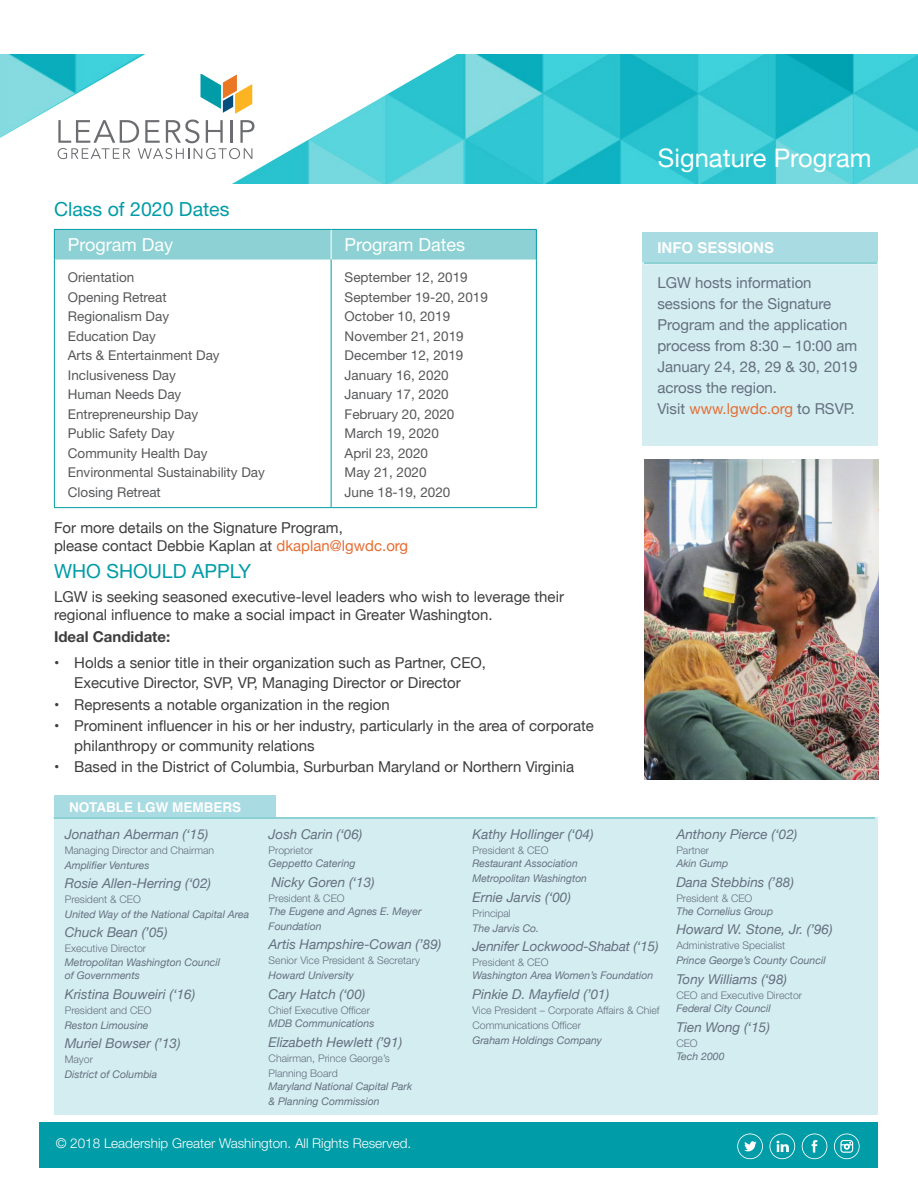
<style>
.page{position:relative;width:918px;height:1188px;background:#fff}
.page>*{position:absolute;margin:0;border:0;box-sizing:border-box;transform-origin:0 0}
.t1{font:25.5px "Helvetica Neue";color:#fff}
.Body_copy{font:19.5px "Helvetica Neue LT Std";color:#009ca7}
.t2{font:18px "Helvetica Neue LT Std";color:#fff}
.Body_copy-2{font:15px/18px "Helvetica Neue";color:#3e3e3f}
.t3{font:15px/21px "Helvetica Neue";color:#64707e}
.t4{font:15px "Helvetica Neue";color:#e66d33}
.Body_copy-3{font:700 15px "Helvetica Neue LT Std";color:#3e3e3f}
.t5{font:700 15px "Helvetica";color:#fff}
.t6{font:13.5px/19.5px "Helvetica Neue LT Std";color:#57585a}
.t7{font:italic 13.5px "Helvetica Neue";color:#64707e}
.t8{font:300 13.5px "Helvetica Neue LT Std";color:#fff}
.t9{font:700 13.5px "Helvetica";color:#fff}
.t10{font:italic 10.5px/13.5px "Helvetica Neue";color:#64707e}
.t11{font:300 10.5px/15px "Helvetica Neue LT Std";color:#64707e}
.s1{color:#e66d33}
.s2{color:#64707e}
.s3{font-family:"Helvetica Neue";font-weight:400;font-style:italic}
.s4{font-family:"Helvetica Neue LT Std";font-weight:300;font-style:normal}
</style>
<div class="page">
<div style="left:55px;top:230px;width:481px;height:30px;background:#8dd1d4"></div>
<hr style="left:54px;top:230px;width:1px;height:30px;background:#009ca7">
<hr style="left:54px;top:229px;width:277px;height:1px;background:#009ca7">
<hr style="left:331px;top:229px;width:206px;height:1px;background:#009ca7">
<hr style="left:331px;top:230px;width:1px;height:30px;background:#fff">
<hr style="left:54px;top:260px;width:1px;height:247px;background:#009ca7">
<hr style="left:54px;top:507px;width:277px;height:1px;background:#009ca7">
<hr style="left:331px;top:260px;width:1px;height:247px;background:#009ca7">
<hr style="left:536px;top:260px;width:1px;height:247px;background:#009ca7">
<hr style="left:331px;top:507px;width:206px;height:1px;background:#009ca7">
<hr style="left:536px;top:230px;width:1px;height:30px;background:#009ca7">
<div style="left:54px;top:817px;width:824px;height:298px;background:#d4edf1"></div>
<div style="left:54px;top:795px;width:222px;height:24px;background:#a9dbe2"></div>
<hr style="left:54px;top:818px;width:821px;height:1px;background:#8dd1d4">
<div style="left:642px;top:258px;width:236px;height:188px;background:#d4edf1"></div>
<div style="left:642px;top:232px;width:236px;height:30px;background:#a9dbe2"></div>
<hr style="left:644px;top:264px;width:233px;height:1px;background:#ddf1f4">
<hr style="left:644px;top:262px;width:233px;height:2px;background:#8dd1d4">
<img style="left:464px;top:55px;width:454px;height:128px">
<svg style="left:0;top:54px;width:464px;height:130px"></svg>
<svg style="left:58px;top:120px;width:196px;height:39px"></svg>
<svg style="left:201px;top:74px;width:51px;height:40px"></svg>
<img style="left:644px;top:459px;width:234px;height:321px">
<div style="left:40px;top:1122px;width:838px;height:46px;background:#009ca7"></div>
<svg style="left:802px;top:1134px;width:25px;height:25px"></svg>
<svg style="left:770px;top:1134px;width:25px;height:25px"></svg>
<svg style="left:737px;top:1134px;width:26px;height:25px"></svg>
<svg style="left:834px;top:1134px;width:26px;height:25px"></svg>
<p class="Body_copy" style="left:54px;top:198px;width:177px">Class of 2020 Dates</p>
<p class="t2" style="left:68px;top:234px;width:107px">Program Day</p>
<p class="t2" style="left:345px;top:234px;width:122px">Program Dates</p>
<p class="t6" style="left:68px;top:268px;width:68px">Orientation</p>
<p class="t6" style="left:68px;top:287px;width:100px">Opening Retreat</p>
<p class="t6" style="left:68px;top:307px;width:103px">Regionalism Day</p>
<p class="t6" style="left:68px;top:326px;width:153px">Education Day<br>Arts &amp; Entertainment Day<br>Inclusiveness Day</p>
<p class="t6" style="left:68px;top:385px;width:115px">Human Needs Day</p>
<p class="t6" style="left:68px;top:404px;width:132px">Entrepreneurship Day</p>
<p class="t6" style="left:68px;top:424px;width:108px">Public Safety Day</p>
<p class="t6" style="left:68px;top:443px;width:141px">Community Health Day</p>
<p class="t6" style="left:68px;top:463px;width:199px">Environmental Sustainability Day</p>
<p class="t6" style="left:68px;top:482px;width:95px">Closing Retreat</p>
<p class="t6" style="left:345px;top:268px;width:125px">September 12, 2019</p>
<p class="t6" style="left:345px;top:287px;width:145px">September 19-20, 2019</p>
<p class="t6" style="left:345px;top:307px;width:107px">October 10, 2019</p>
<p class="t6" style="left:345px;top:326px;width:121px">November 21, 2019</p>
<p class="t6" style="left:345px;top:346px;width:120px">December 12, 2019</p>
<p class="t6" style="left:345px;top:365px;width:106px">January 16, 2020</p>
<p class="t6" style="left:345px;top:385px;width:106px">January 17, 2020</p>
<p class="t6" style="left:345px;top:404px;width:111px">February 20, 2020</p>
<p class="t6" style="left:345px;top:424px;width:96px">March 19, 2020</p>
<p class="t6" style="left:345px;top:443px;width:85px">April 23, 2020</p>
<p class="t6" style="left:345px;top:463px;width:84px">May 21, 2020</p>
<p class="t6" style="left:345px;top:482px;width:107px">June 18-19, 2020</p>
<p class="Body_copy-2" style="left:54px;top:520px;width:356px">For more details on the Signature Program,<br>please contact Debbie Kaplan at <span class="s1">dkaplan@lgwdc.org</span></p>
<p class="Body_copy" style="left:54px;top:559px;width:199px">WHO SHOULD APPLY</p>
<p class="Body_copy-2" style="left:54px;top:589px;width:511px">LGW is seeking seasoned executive-level leaders who wish to leverage their regional influence to make a social impact in Greater Washington.</p>
<p class="Body_copy-3" style="left:54px;top:628px;width:118px">Ideal Candidate:</p>
<p class="Body_copy-2" style="left:54px;top:654px;width:434px;line-height:19.5px;text-align:center">• Holds a senior title in their organization such as Partner, CEO,<br>Executive Director, SVP, VP, Managing Director or Director</p>
<p class="Body_copy-2" style="left:54px;top:696px;width:337px">• Represents a notable organization in the region</p>
<p class="Body_copy-2" style="left:74px;top:717px;width:521px;line-height:19.5px;text-indent:-20px">• Prominent influencer in his or her industry, particularly in the area of corporate philanthropy or community relations</p>
<p class="Body_copy-2" style="left:54px;top:759px;width:522px">• Based in the District of Columbia, Surburban Maryland or Northern Virginia</p>
<p class="t9" style="left:69px;top:796px;width:174px">NOTABLE LGW MEMBERS</p>
<p class="t1" style="left:658px;top:140px;width:215px">Signature Program</p>
<p class="t5" style="left:657px;top:236px;width:118px">INFO SESSIONS</p>
<p class="t3" style="left:657px;top:273px;width:202px">LGW hosts information sessions for the Signature<br>Program and the application process from 8:30 – 10:00 am<br>January 24, 28, 29 &amp; 30, 2019 across the region.</p>
<p class="t4" style="left:657px;top:398px;width:199px"><span class="s2">Visit</span> www.lgwdc.org <span class="s2">to RSVP.</span></p>
<p class="t7" style="left:65px;top:824px;width:145px">Jonathan Aberman (‘15)</p>
<p class="t11" style="left:65px;top:842px;width:151px">Managing Director and Chairman<br><span class="s3">Amplifier Ventures</span></p>
<p class="t7" style="left:65px;top:874px;width:148px">Rosie Allen-Herring (‘02)</p>
<p class="t10" style="left:65px;top:893px;width:186px;line-height:15px"><span class="s4">President &amp; CEO<br></span>United Way of the National Capital Area</p>
<p class="t7" style="left:65px;top:923px;width:104px">Chuck Bean (’05)</p>
<p class="t10" style="left:65px;top:943px;width:157px"><span class="s4">Executive Director<br></span>Metropolitan Washington Council of Governments</p>
<p class="t7" style="left:65px;top:984px;width:132px">Kristina Bouweiri (‘16)</p>
<p class="t11" style="left:65px;top:1002px;width:88px">President and CEO<br><span class="s3">Reston Limousine</span></p>
<p class="t7" style="left:65px;top:1034px;width:117px">Muriel Bowser (’13)</p>
<p class="t10" style="left:65px;top:1052px;width:94px;line-height:15px"><span class="s4">Mayor<br></span>District of Columbia</p>
<p class="t7" style="left:269px;top:824px;width:95px">Josh Carin (‘06)</p>
<p class="t10" style="left:269px;top:844px;width:88px"><span class="s4">Proprietor<br></span>Geppetto Catering</p>
<p class="t7" style="left:272px;top:872px;width:105px">Nicky Goren (‘13)</p>
<p class="t10" style="left:269px;top:892px;width:154px"><span class="s4">President &amp; CEO<br></span>The Eugene and Agnes E. Meyer</p>
<p class="t10" style="left:269px;top:920px;width:54px">Foundation</p>
<p class="t7" style="left:269px;top:935px;width:174px">Artis Hampshire-Cowan (’89)</p>
<p class="t11" style="left:269px;top:953px;width:153px">Senior Vice President &amp; Secretary<br><span class="s3">Howard University</span></p>
<p class="t7" style="left:269px;top:984px;width:98px">Cary Hatch (‘00)</p>
<p class="t11" style="left:269px;top:1003px;width:107px;line-height:13.5px">Chief Executive Officer<br><span class="s3">MDB Communications</span></p>
<p class="t7" style="left:269px;top:1032px;width:135px">Elizabeth Hewlett (’91)</p>
<p class="t11" style="left:269px;top:1050px;width:123px">Chairman, Prince George’s<br>Planning Board</p>
<p class="t10" style="left:269px;top:1079px;width:145px;line-height:15px">Maryland National Capital Park &amp; Planning Commission</p>
<p class="t8" style="left:56px;top:1135px;width:357px">© 2018 Leadership Greater Washington. All Rights Reserved.</p>
<p class="t7" style="left:472px;top:824px;width:123px">Kathy Hollinger (‘04)</p>
<p class="t10" style="left:472px;top:844px;width:107px"><span class="s4">President &amp; CEO<br></span>Restaurant Association</p>
<p class="t10" style="left:472px;top:872px;width:116px">Metropolitan Washington</p>
<p class="t7" style="left:472px;top:887px;width:100px">Ernie Jarvis (‘00)</p>
<p class="t10" style="left:472px;top:906px;width:68px;line-height:15px"><span class="s4">Principal<br></span>The Jarvis Co.</p>
<p class="t7" style="left:472px;top:936px;width:188px">Jennifer Lockwood-Shabat (‘15)</p>
<p class="t10" style="left:472px;top:956px;width:182px"><span class="s4">President &amp; CEO<br></span>Washington Area Women’s Foundation</p>
<p class="t7" style="left:472px;top:984px;width:138px">Pinkie D. Mayfield (’01)</p>
<p class="t11" style="left:472px;top:1002px;width:189px">Vice President – Corporate Affairs &amp; Chief<br>Communications Officer<br><span class="s3">Graham Holdings Company</span></p>
<p class="t7" style="left:676px;top:824px;width:123px">Anthony Pierce (‘02)</p>
<p class="t10" style="left:676px;top:844px;width:54px"><span class="s4">Partner<br></span>Akin Gump</p>
<p class="t7" style="left:676px;top:872px;width:119px">Dana Stebbins (’88)</p>
<p class="t10" style="left:676px;top:892px;width:99px"><span class="s4">President &amp; CEO<br></span>The Cornelius Group</p>
<p class="t7" style="left:676px;top:920px;width:158px">Howard W. Stone, Jr. (’96)</p>
<p class="t10" style="left:676px;top:939px;width:151px;line-height:15px"><span class="s4">Administrative Specialist<br></span>Prince George’s County Council</p>
<p class="t7" style="left:676px;top:969px;width:112px">Tony Williams (‘98)</p>
<p class="t11" style="left:676px;top:988px;width:127px;line-height:13.5px">CEO and Executive Director<br><span class="s3">Federal City Council</span></p>
<p class="t7" style="left:676px;top:1017px;width:95px">Tien Wong (‘15)</p>
<p class="t10" style="left:676px;top:1037px;width:50px"><span class="s4">CEO<br></span>Tech 2000</p>
</div>
